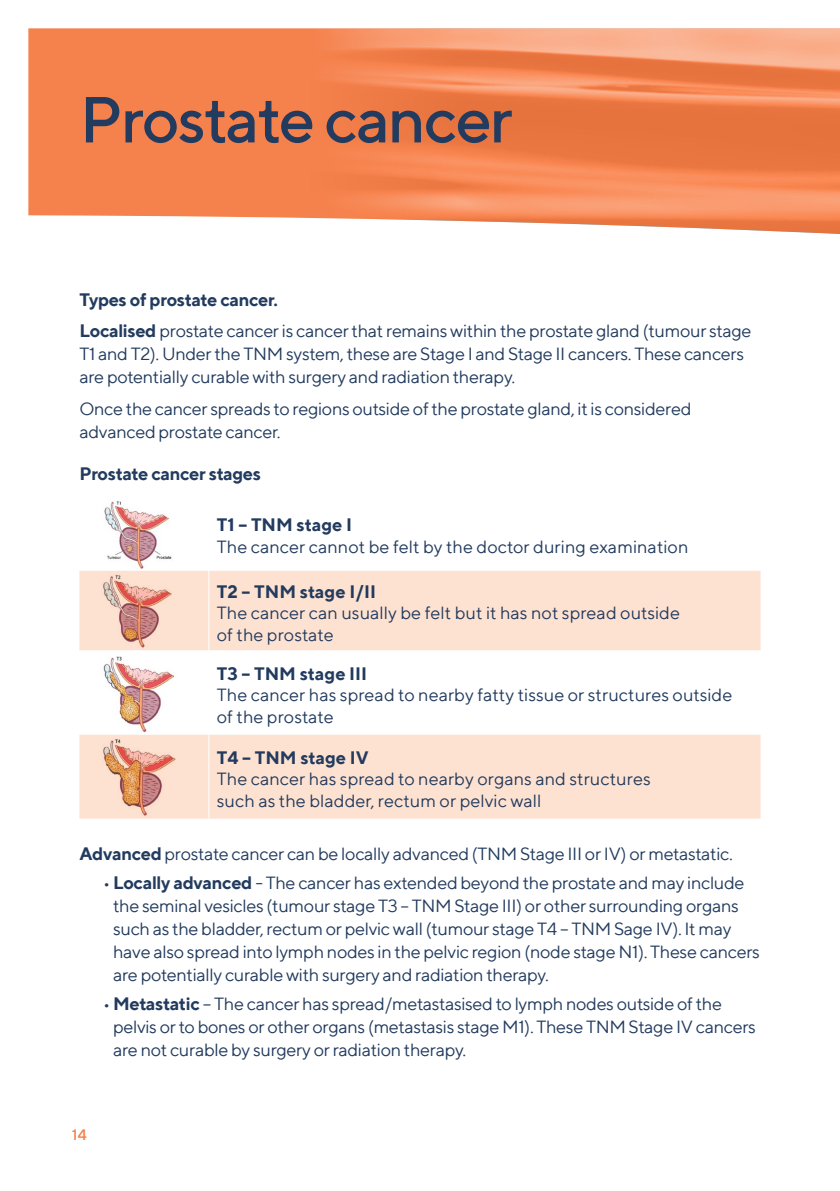
<style>
.page{position:relative;width:840px;height:1191px;background:#fff}
.page>*{position:absolute;margin:0;border:0;box-sizing:border-box;transform-origin:0 0}
.t1{font:500 64.8px "TT Norms";letter-spacing:-.03em;color:#223b5e}
.t2{font:18px/23px "TT Norms";letter-spacing:-.02em;color:#223b5e}
.t3{font:18px/21.6px "TT Norms";color:#223b5e}
.t4{font:700 18px "TT Norms";color:#223b5e}
.t5{font:700 18px "TT Norms";letter-spacing:-.02em;color:#223b5e}
.t6{font:500 15.4px "TT Norms";color:#f5814c}
.s1{font-weight:700}
</style>
<div class="page">
<div style="left:28px;top:28px;width:257px;height:190px;background:#f5814c"></div>
<img style="left:285px;top:28px;width:554px;height:206px">
<svg style="left:79px;top:571px;width:681px;height:247px;fill:#fee2d1"></svg>
<hr style="left:208px;top:571px;width:1px;height:79px;background:#fff">
<hr style="left:208px;top:650px;width:1px;height:84px;background:#fff">
<hr style="left:208px;top:734px;width:1px;height:84px;background:#fff">
<img style="left:104px;top:501px;width:68px;height:68px">
<img style="left:99px;top:571px;width:80px;height:77px">
<img style="left:97px;top:655px;width:83px;height:76px">
<img style="left:99px;top:738px;width:80px;height:78px">
<h1 class="t1" style="left:79px;top:80px;width:434px">Prostate cancer</h1>
<p class="t2" style="left:79px;top:283px;width:673px;line-height:31.6px"><span class="s1">Types of prostate cancer.<br>Localised</span> prostate cancer is cancer that remains within the prostate gland (tumour stage</p>
<p class="t2" style="left:79px;top:342px;width:666px">T1 and T2). Under the TNM system, these are Stage I and Stage II cancers. These cancers are potentially curable with surgery and radiation therapy.</p>
<p class="t2" style="left:79px;top:396px;width:613px">Once the cancer spreads to regions outside of the prostate gland, it is considered advanced prostate cancer.</p>
<p class="t5" style="left:79px;top:463px;width:183px">Prostate cancer stages</p>
<p class="t4" style="left:217px;top:513px;width:137px">T1 – TNM stage I</p>
<p class="t3" style="left:217px;top:535px;width:473px">The cancer cannot be felt by the doctor during examination</p>
<p class="t4" style="left:217px;top:580px;width:160px">T2 – TNM stage I/II</p>
<p class="t3" style="left:217px;top:601px;width:464px">The cancer can usually be felt but it has not spread outside of the prostate</p>
<p class="t4" style="left:217px;top:662px;width:152px">T3 – TNM stage III</p>
<p class="t3" style="left:217px;top:683px;width:516px">The cancer has spread to nearby fatty tissue or structures outside of the prostate</p>
<p class="t4" style="left:217px;top:746px;width:153px">T4 – TNM stage IV</p>
<p class="t3" style="left:217px;top:768px;width:435px">The cancer has spread to nearby organs and structures such as the bladder, rectum or pelvic wall</p>
<p class="t2" style="left:79px;top:842px;width:654px"><span class="s1">Advanced</span> prostate cancer can be locally advanced (TNM Stage III or IV) or metastatic.</p>
<p class="t2" style="left:113px;top:871px;width:648px;text-indent:-10px">• <span class="s1">Locally advanced</span> - The cancer has extended beyond the prostate and may include the seminal vesicles (tumour stage T3 – TNM Stage III) or other surrounding organs such as the bladder, rectum or pelvic wall (tumour stage T4 – TNM Sage IV). It may have also spread into lymph nodes in the pelvic region (node stage N1). These cancers are potentially curable with surgery and radiation therapy.</p>
<p class="t2" style="left:113px;top:991px;width:644px;text-indent:-10px">• <span class="s1">Metastatic</span> – The cancer has spread/metastasised to lymph nodes outside of the pelvis or to bones or other organs (metastasis stage M1). These TNM Stage IV cancers are not curable by surgery or radiation therapy.</p>
<p class="t6" style="left:72px;top:1125px;width:16px">14</p>
</div>
